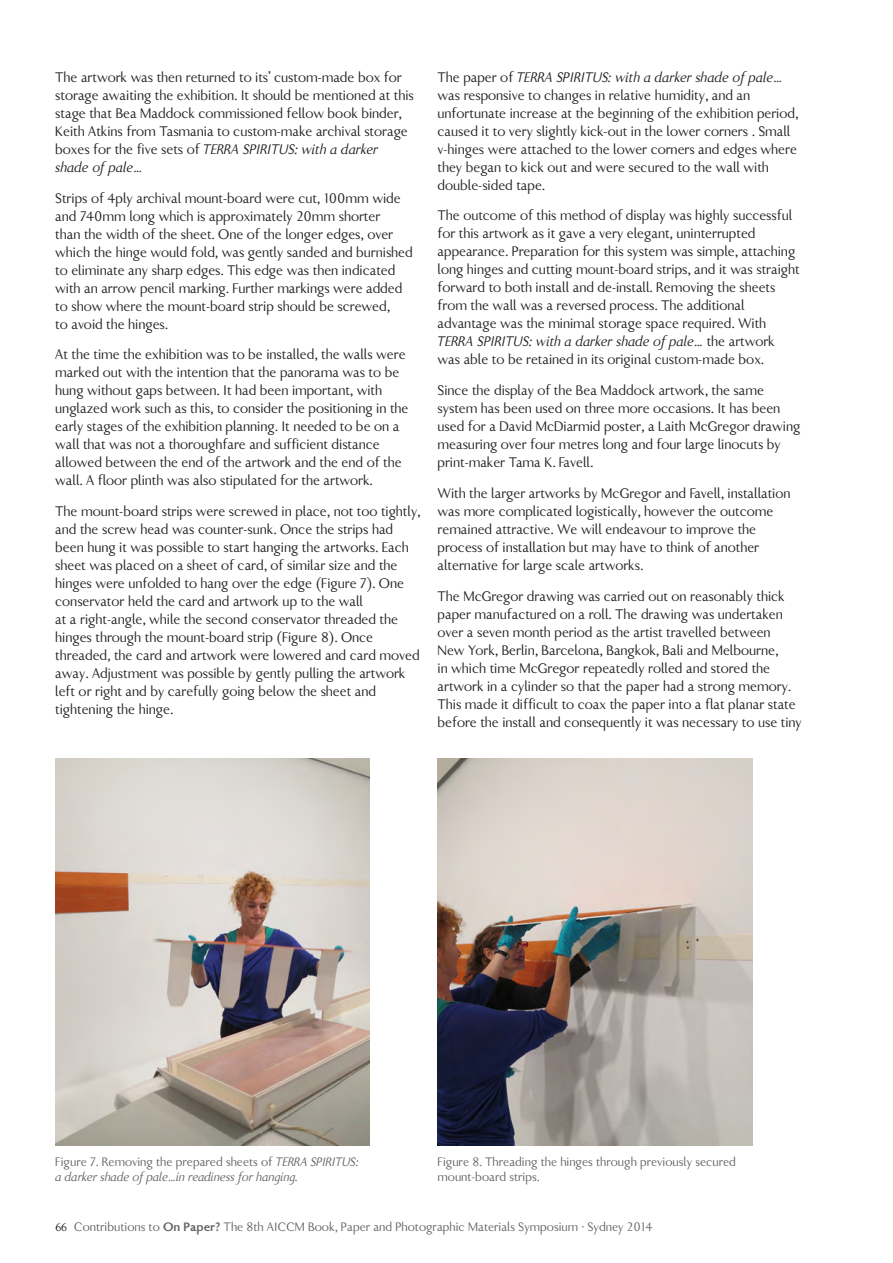
<style>
.page{position:relative;width:893px;height:1263px;background:#fff}
.page>*{position:absolute;margin:0;border:0;box-sizing:border-box;transform-origin:0 0}
.t1{font:16.2px/18px "Gill New Antique";letter-spacing:-.005em;color:#231f20}
.t2{font:14.25px/15px "Gill New Antique";color:#636366}
.t3{font:italic 14.25px/15px "Gill New Antique";color:#636366}
.s1{font-style:italic}
.s2{font-style:normal}
.s3{font-size:13.2px;color:#231f20}
.s4{font-weight:700}
</style>
<div class="page">
<img style="left:55px;top:758px;width:315px;height:387px">
<img style="left:438px;top:758px;width:314px;height:387px">
<p class="t1" style="left:55px;top:68px;width:360px">The artwork was then returned to its’ custom-made box for storage awaiting the exhibition. It should be mentioned at this stage that Bea Maddock commissioned fellow book binder, Keith Atkins from Tasmania to custom-make archival storage boxes for the five sets of <span class="s1">TERRA SPIRITUS: with a darker shade of pale…</span></p>
<p class="t1" style="left:55px;top:189px;width:359px">Strips of 4ply archival mount-board were cut, 100mm wide and 740mm long which is approximately 20mm shorter<br>than the width of the sheet. One of the longer edges, over which the hinge would fold, was gently sanded and burnished to eliminate any sharp edges. This edge was then indicated with an arrow pencil marking. Further markings were added to show where the mount-board strip should be screwed,<br>to avoid the hinges.</p>
<p class="t1" style="left:55px;top:345px;width:355px">At the time the exhibition was to be installed, the walls were marked out with the intention that the panorama was to be hung without gaps between. It had been important, with unglazed work such as this, to consider the positioning in the early stages of the exhibition planning. It needed to be on a wall that was not a thoroughfare and sufficient distance allowed between the end of the artwork and the end of the wall. A floor plinth was also stipulated for the artwork.</p>
<p class="t1" style="left:55px;top:502px;width:367px">The mount-board strips were screwed in place, not too tightly, and the screw head was counter-sunk. Once the strips had been hung it was possible to start hanging the artworks. Each sheet was placed on a sheet of card, of similar size and the hinges were unfolded to hang over the edge (Figure 7). One conservator held the card and artwork up to the wall<br>at a right-angle, while the second conservator threaded the hinges through the mount-board strip (Figure 8). Once threaded, the card and artwork were lowered and card moved away. Adjustment was possible by gently pulling the artwork left or right and by carefully going below the sheet and tightening the hinge.</p>
<p class="t1" style="left:438px;top:68px;width:362px">The paper of <span class="s1">TERRA SPIRITUS: with a darker shade of pale… </span>was responsive to changes in relative humidity, and an unfortunate increase at the beginning of the exhibition period, caused it to very slightly kick-out in the lower corners . Small v-hinges were attached to the lower corners and edges where they began to kick out and were secured to the wall with double-sided tape.</p>
<p class="t1" style="left:438px;top:207px;width:364px">The outcome of this method of display was highly successful for this artwork as it gave a very elegant, uninterrupted appearance. Preparation for this system was simple, attaching long hinges and cutting mount-board strips, and it was straight forward to both install and de-install. Removing the sheets from the wall was a reversed process. The additional advantage was the minimal storage space required. With <span class="s1">TERRA SPIRITUS: with a darker shade of pale…</span> the artwork was able to be retained in its original custom-made box.</p>
<p class="t1" style="left:438px;top:381px;width:364px">Since the display of the Bea Maddock artwork, the same system has been used on three more occasions. It has been used for a David McDiarmid poster, a Laith McGregor drawing measuring over four metres long and four large linocuts by print-maker Tama K. Favell.</p>
<p class="t1" style="left:438px;top:484px;width:354px">With the larger artworks by McGregor and Favell, installation was more complicated logistically, however the outcome remained attractive. We will endeavour to improve the process of installation but may have to think of another alternative for large scale artworks.</p>
<p class="t1" style="left:438px;top:587px;width:366px">The McGregor drawing was carried out on reasonably thick paper manufactured on a roll. The drawing was undertaken over a seven month period as the artist travelled between<br>New York, Berlin, Barcelona, Bangkok, Bali and Melbourne,<br>in which time McGregor repeatedly rolled and stored the artwork in a cylinder so that the paper had a strong memory.<br>This made it difficult to coax the paper into a flat planar state before the install and consequently it was necessary to use tiny</p>
<p class="t3" style="left:55px;top:1154px;width:305px"><span class="s2">Figure 7. Removing the prepared sheets of</span> TERRA SPIRITUS: a darker shade of pale…in readiness for hanging.</p>
<p class="t2" style="left:438px;top:1154px;width:300px">Figure 8. Threading the hinges through previously secured mount-board strips.</p>
<p class="t2" style="left:55px;top:1219px;width:599px"><span class="s3">66</span> Contributions to <span class="s4">On Paper?</span> The 8th AICCM Book, Paper and Photographic Materials Symposium · Sydney 2014</p>
</div>
